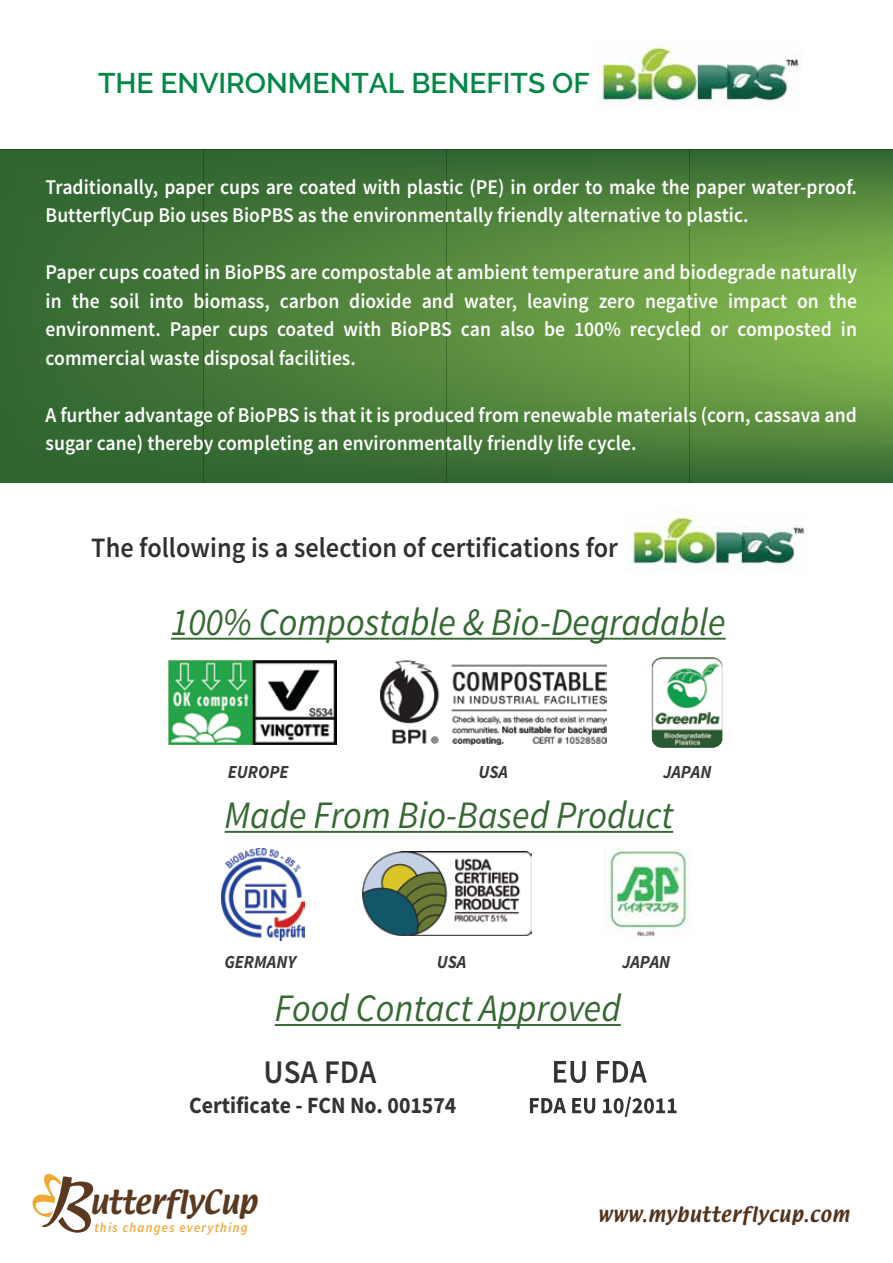
<style>
.page{position:relative;width:893px;height:1263px;background:#fff}
.page>*{position:absolute;margin:0;border:0;box-sizing:border-box;transform-origin:0 0}
.t1{font:italic 38.85px "Source Sans Pro";color:#356833;scale:.93 1}
.t2{font:600 33px "Source Sans Pro";color:#333;scale:.93 1}
.t3{font:28.95px "Lucida Big Cas Dem Ita";color:#5b3920;scale:.93 1}
.t4{font:600 28.35px "Raleway";color:#038746}
.t5{font:600 28.05px "Source Sans Pro";color:#303030;scale:.93 1}
.t6{font:700 23.25px "Source Sans Pro";color:#333;scale:.93 1}
.t7{font:600 21px/28.5px "Source Sans Pro";color:#fff;scale:.93 1}
.t8{font:18.6px "Lucida Big Cas Dem Ita";letter-spacing:.05em;color:#52331d;scale:.93 1}
.t9{font:italic 700 18.45px "Source Sans Pro";color:#383938;scale:.93 1}
.t10{font:italic 600 13.5px "Source Sans Pro";letter-spacing:.1em;color:#efa833;scale:.93 1}
</style>
<div class="page">
<img style="left:0;top:318px;width:202px;height:165px">
<img style="left:202px;top:360px;width:486px;height:123px">
<img style="left:202px;top:318px;width:486px;height:42px">
<img style="left:688px;top:360px;width:205px;height:123px">
<img style="left:688px;top:318px;width:205px;height:42px">
<div style="left:0;top:234px;width:202px;height:84px;background:#3a6e35"></div>
<img style="left:202px;top:276px;width:486px;height:42px">
<img style="left:202px;top:234px;width:486px;height:42px">
<div style="left:0;top:150px;width:202px;height:84px;background:#336833"></div>
<img style="left:202px;top:192px;width:486px;height:42px">
<img style="left:202px;top:150px;width:486px;height:42px">
<img style="left:688px;top:276px;width:205px;height:42px">
<img style="left:688px;top:234px;width:205px;height:42px">
<img style="left:688px;top:192px;width:205px;height:42px">
<img style="left:688px;top:150px;width:205px;height:42px">
<svg style="left:32px;top:1174px;width:61px;height:59px"></svg>
<hr style="left:275px;top:1024px;width:346px;height:2px;background:#356833">
<hr style="left:171px;top:638px;width:208px;height:2px;background:#356833">
<svg style="left:379px;top:638px;width:12px;height:2px"></svg>
<hr style="left:391px;top:638px;width:130px;height:2px;background:#356833">
<svg style="left:521px;top:638px;width:19px;height:2px"></svg>
<hr style="left:540px;top:638px;width:69px;height:2px;background:#356833">
<svg style="left:609px;top:638px;width:12px;height:2px"></svg>
<hr style="left:621px;top:638px;width:105px;height:2px;background:#356833">
<hr style="left:225px;top:831px;width:448px;height:2px;background:#356833">
<img style="left:169px;top:661px;width:167px;height:83px">
<img style="left:380px;top:660px;width:226px;height:85px">
<img style="left:652px;top:657px;width:70px;height:91px">
<img style="left:222px;top:848px;width:82px;height:92px">
<img style="left:362px;top:851px;width:169px;height:84px">
<img style="left:603px;top:848px;width:87px;height:89px">
<svg style="left:554px;top:1061px;width:32px;height:22px"></svg>
<svg style="left:597px;top:1061px;width:50px;height:21px"></svg>
<svg style="left:530px;top:1098px;width:36px;height:15px"></svg>
<svg style="left:572px;top:1098px;width:23px;height:15px"></svg>
<svg style="left:603px;top:1097px;width:73px;height:20px"></svg>
<img style="left:595px;top:42px;width:207px;height:65px">
<img style="left:626px;top:509px;width:179px;height:61px">
<h3 class="t4" style="left:98px;top:66px;width:493px">THE ENVIRONMENTAL BENEFITS OF</h3>
<p class="t7" style="left:46px;top:173px;width:874px">Traditionally, paper cups are coated with plastic (PE) in order to make the paper water-proof.<br>ButterflyCup Bio uses BioPBS as the environmentally friendly alternative to plastic.</p>
<p class="t7" style="left:46px;top:258px;width:874px;text-align:justify">Paper cups coated in BioPBS are compostable at ambient temperature and biodegrade naturally in the soil into biomass, carbon dioxide and water, leaving zero negative impact on the environment. Paper cups coated with BioPBS can also be 100% recycled or composted in commercial waste disposal facilities.</p>
<p class="t7" style="left:46px;top:401px;width:874px">A further advantage of BioPBS is that it is produced from renewable materials (corn, cassava and sugar cane) thereby completing an environmentally friendly life cycle.</p>
<h3 class="t5" style="left:91px;top:530px;width:568px">The following is a selection of certifications for</h3>
<h1 class="t1" style="left:171px;top:598px;width:598px">100% Compostable &amp; Bio-Degradable</h1>
<p class="t9" style="left:228px;top:760px;width:67px">EUROPE</p>
<p class="t9" style="left:478px;top:760px;width:33px">USA</p>
<p class="t9" style="left:663px;top:760px;width:53px">JAPAN</p>
<h1 class="t1" style="left:225px;top:791px;width:484px">Made From Bio-Based Product</h1>
<p class="t9" style="left:224px;top:950px;width:79px">GERMANY</p>
<p class="t9" style="left:437px;top:950px;width:33px">USA</p>
<p class="t9" style="left:622px;top:950px;width:53px">JAPAN</p>
<h1 class="t1" style="left:275px;top:984px;width:373px">Food Contact Approved</h1>
<h2 class="t2" style="left:263px;top:1051px;width:123px">USA FDA</h2>
<p class="t6" style="left:189px;top:1090px;width:289px">Certificate - FCN No. 001574</p>
<h3 class="t3" style="left:89px;top:1186px;width:181px">utterflyCup</h3>
<p class="t10" style="left:94px;top:1218px;width:166px">this changes everything</p>
<p class="t8" style="left:598px;top:1204px;width:272px">www.mybutterflycup.com</p>
</div>
